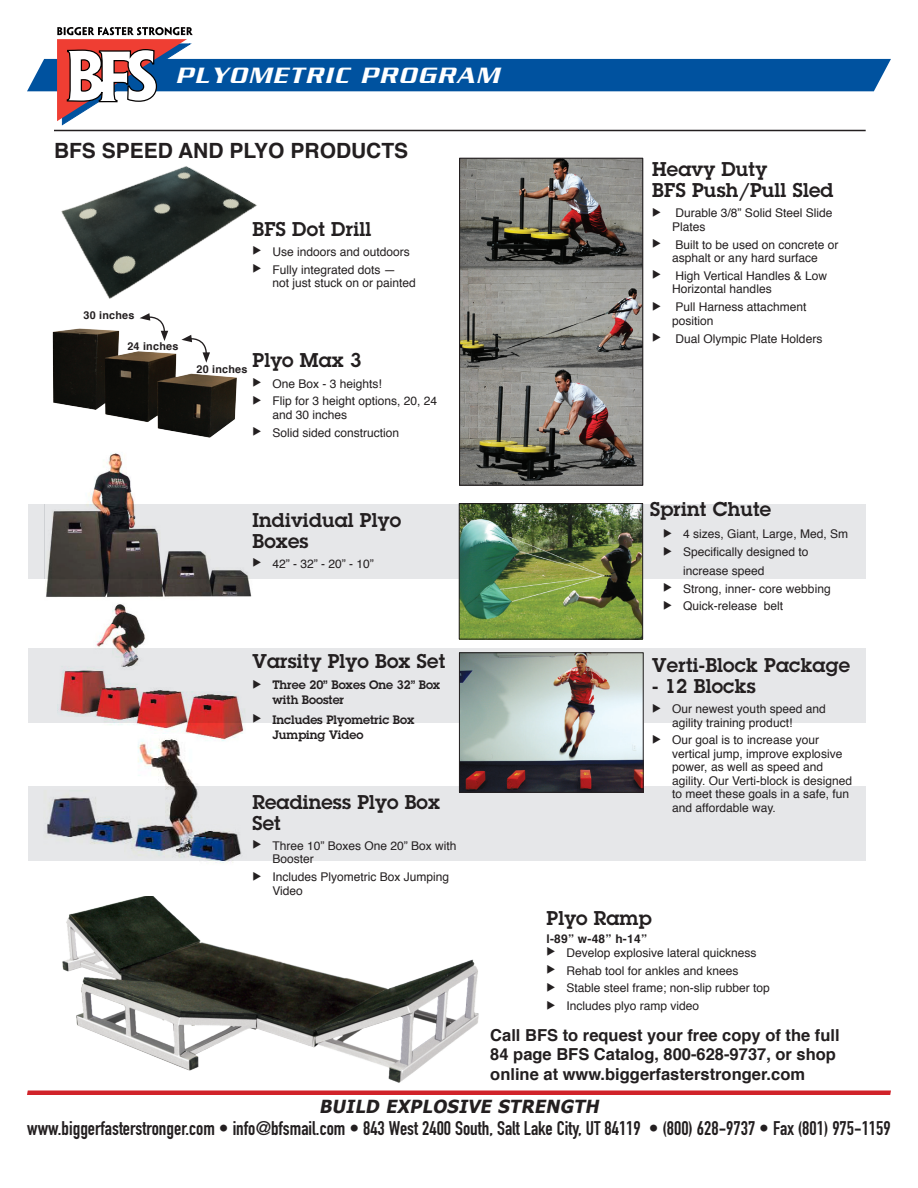
<style>
.page{position:relative;width:918px;height:1188px;background:#fff}
.page>*{position:absolute;margin:0;border:0;box-sizing:border-box;transform-origin:0 0}
.t1{font:italic 500 24px "Serpentine";letter-spacing:.08em;color:#fff}
.bolds{font:700 21px "Helvetica";color:#231f20}
.Products_Title{font:600 19.5px/21px "Lubalin Graph";letter-spacing:.01em;color:#231f20}
.t2{font:19.5px "DIN Engschrift";color:#231f20}
.t3{font:italic 700 18px "Tahoma";color:#231f20}
.sub_heads{font:700 16.5px/19.8px "Helvetica";color:#231f20}
.item_highlights{font:12px/13.5px "Helvetica";color:#231f20}
.Shown_in_Custom{font:600 12px/15px "Lubalin Graph";color:#231f20}
.item_highlights_wht{font:12px/13.5px "Helvetica";color:#231f20}
.Captions-Images{font:700 12px "Helvetica";color:#231f20}
.Captions-Images-2{font:700 10.8px "Helvetica";letter-spacing:.02em;color:#231f20}
</style>
<div class="page">
<svg style="left:27px;top:1090px;width:864px;height:5px;background:#d5383f"></svg>
<div style="left:28px;top:504px;width:838px;height:75px;background:#e6e7e9"></div>
<div style="left:28px;top:649px;width:838px;height:74px;background:#e6e7e9"></div>
<div style="left:28px;top:787px;width:838px;height:74px;background:#e6e7e9"></div>
<img style="left:57px;top:611px;width:193px;height:119px">
<svg style="left:27px;top:27px;width:864px;height:92px"></svg>
<hr style="left:54px;top:130px;width:812px;height:1px;background:#231f20">
<img style="left:43px;top:736px;width:203px;height:128px">
<img style="left:52px;top:346px;width:185px;height:92px">
<svg style="left:181px;top:346px;width:29px;height:17px"></svg>
<img style="left:52px;top:119px;width:216px;height:227px">
<img style="left:461px;top:160px;width:180px;height:324px">
<div style="left:459px;top:158px;width:184px;height:328px;border:1px solid #231f20"></div>
<img style="left:46px;top:453px;width:206px;height:145px">
<img style="left:461px;top:505px;width:180px;height:132px">
<div style="left:459px;top:503px;width:184px;height:136px;border:1px solid #231f20"></div>
<img style="left:62px;top:896px;width:417px;height:187px">
<img style="left:461px;top:654px;width:181px;height:137px">
<div style="left:459px;top:652px;width:185px;height:141px;border:1px solid #231f20"></div>
<p class="t1" style="left:176px;top:62px;width:324px">PLYOMETRIC PROGRAM</p>
<p class="bolds" style="left:54px;top:134px;width:356px">BFS SPEED AND PLYO PRODUCTS</p>
<p class="Captions-Images-2" style="left:83px;top:307px;width:52px">30 inches</p>
<p class="Captions-Images-2" style="left:127px;top:338px;width:52px">24 inches</p>
<p class="Products_Title" style="left:252px;top:218px;width:120px">BFS Dot Drill</p>
<p class="item_highlights" style="left:252px;top:245px;width:159px">◆ Use indoors and outdoors</p>
<p class="item_highlights_wht" style="left:272px;top:263px;width:145px;text-indent:-20px">◆ Fully integrated dots —<br>not just stuck on or painted</p>
<p class="Products_Title" style="left:252px;top:350px;width:111px">Plyo Max 3</p>
<p class="item_highlights" style="left:252px;top:377px;width:131px">◆ One Box - 3 heights!</p>
<p class="item_highlights" style="left:272px;top:395px;width:166px;text-indent:-20px">◆ Flip for 3 height options, 20, 24 and 30 inches</p>
<p class="item_highlights" style="left:252px;top:426px;width:148px">◆ Solid sided construction</p>
<p class="Captions-Images-2" style="left:197px;top:361px;width:52px">20 inches</p>
<p class="Products_Title" style="left:252px;top:509px;width:150px">Individual Plyo<br>Boxes</p>
<p class="item_highlights" style="left:252px;top:557px;width:123px">◆ 42” - 32” - 20” - 10”</p>
<p class="Products_Title" style="left:252px;top:650px;width:194px">Varsity Plyo Box Set</p>
<p class="Shown_in_Custom" style="left:272px;top:677px;width:169px;text-indent:-20px">◆ Three 20” Boxes One 32” Box with Booster</p>
<p class="Shown_in_Custom" style="left:272px;top:712px;width:144px;text-indent:-20px">◆ Includes Plyometric Box<br>Jumping Video</p>
<p class="Products_Title" style="left:252px;top:791px;width:189px">Readiness Plyo Box<br>Set</p>
<p class="item_highlights" style="left:272px;top:839px;width:186px;text-indent:-20px">◆ Three 10” Boxes One 20” Box with<br>Booster</p>
<p class="item_highlights" style="left:272px;top:870px;width:178px;text-indent:-20px">◆ Includes Plyometric Box Jumping<br>Video</p>
<p class="Products_Title" style="left:652px;top:158px;width:183px">Heavy Duty<br>BFS Push/Pull Sled</p>
<p class="item_highlights" style="left:672px;top:207px;width:162px;text-indent:-20px">◆ Durable 3/8” Solid Steel Slide<br>Plates</p>
<p class="item_highlights" style="left:652px;top:238px;width:188px;text-align:center">◆ Built to be used on concrete or asphalt or any hard surface</p>
<p class="item_highlights" style="left:672px;top:269px;width:156px;text-indent:-20px">◆ High Vertical Handles &amp; Low<br>Horizontal handles</p>
<p class="item_highlights" style="left:672px;top:301px;width:136px;text-indent:-20px">◆ Pull Harness attachment position</p>
<p class="item_highlights" style="left:652px;top:332px;width:172px">◆ Dual Olympic Plate Holders</p>
<p class="Products_Title" style="left:650px;top:499px;width:123px">Sprint Chute</p>
<p class="item_highlights" style="left:663px;top:528px;width:186px">◆ 4 sizes, Giant, Large, Med, Sm</p>
<p class="item_highlights" style="left:683px;top:543px;width:127px;line-height:18.6px;text-indent:-20px">◆ Specifically designed to increase speed</p>
<p class="item_highlights" style="left:663px;top:582px;width:169px">◆ Strong, inner- core webbing</p>
<p class="item_highlights" style="left:663px;top:600px;width:122px">◆ Quick-release belt</p>
<p class="Products_Title" style="left:652px;top:654px;width:199px">Verti-Block Package</p>
<p class="Products_Title" style="left:652px;top:675px;width:105px">- 12 Blocks</p>
<p class="item_highlights" style="left:672px;top:703px;width:155px;text-indent:-20px">◆ Our newest youth speed and agility training product!</p>
<p class="item_highlights" style="left:672px;top:734px;width:181px;text-indent:-20px">◆ Our goal is to increase your vertical jump, improve explosive power, as well as speed and agility. Our Verti-block is designed to meet these goals in a safe, fun and affordable way.</p>
<p class="Products_Title" style="left:546px;top:907px;width:107px">Plyo Ramp</p>
<p class="Captions-Images" style="left:546px;top:929px;width:102px">l-89” w-48” h-14”</p>
<p class="item_highlights" style="left:546px;top:946px;width:212px">◆ Develop explosive lateral quickness</p>
<p class="item_highlights" style="left:546px;top:964px;width:194px">◆ Rehab tool for ankles and knees</p>
<p class="item_highlights" style="left:546px;top:982px;width:225px">◆ Stable steel frame; non-slip rubber top</p>
<p class="item_highlights" style="left:546px;top:1000px;width:154px">◆ Includes plyo ramp video</p>
<p class="sub_heads" style="left:490px;top:1025px;width:351px">Call BFS to request your free copy of the full<br>84 page BFS Catalog, 800-628-9737, or shop online at www.biggerfasterstronger.com</p>
<p class="t3" style="left:319px;top:1094px;width:285px">BUILD EXPLOSIVE STRENGTH</p>
<p class="t2" style="left:27px;top:1117px;width:865px">www.biggerfasterstronger.com • info@bfsmail.com • 843 West 2400 South, Salt Lake City, UT 84119 • (800) 628-9737 • Fax (801) 975-1159</p>
</div>
